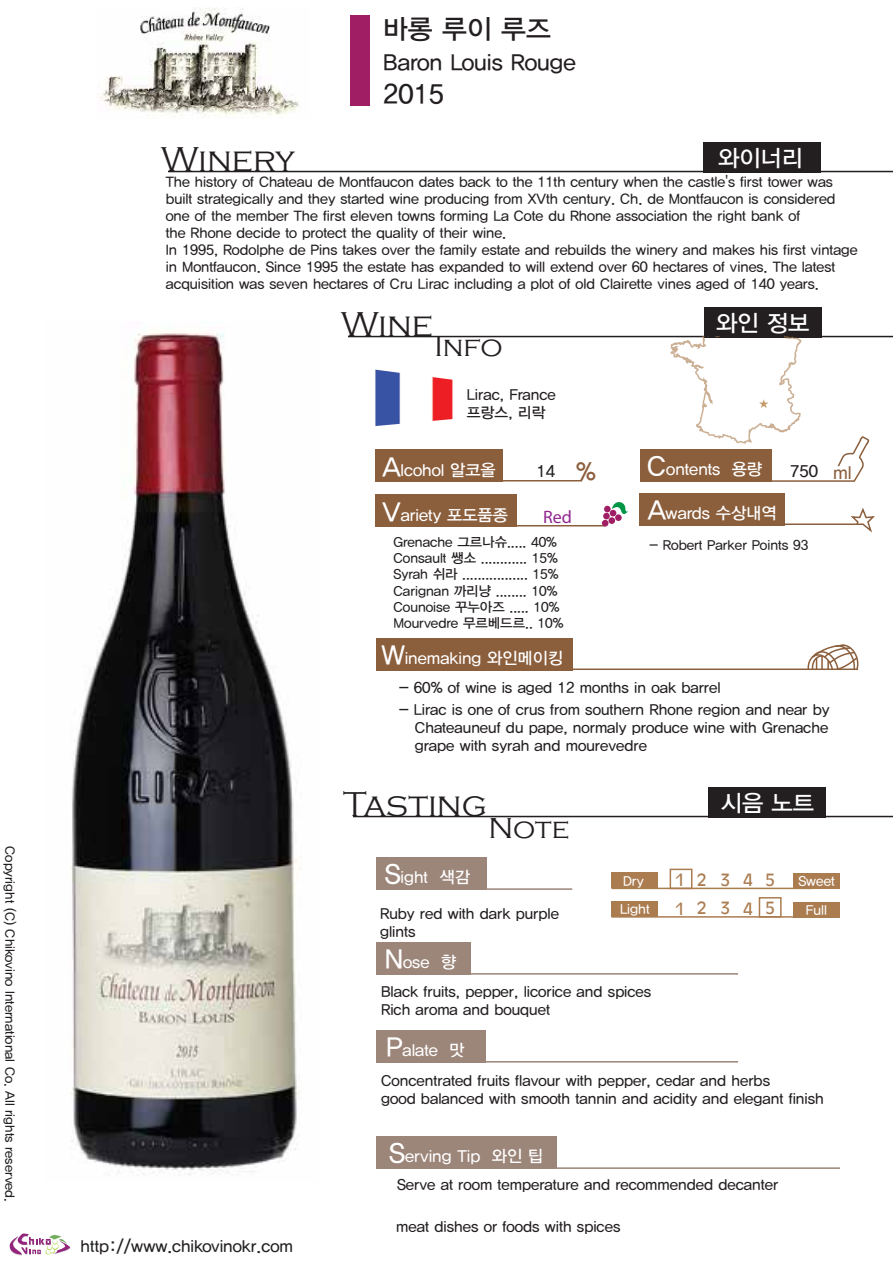
<style>
.page{position:relative;width:893px;height:1263px;background:#fff}
.page>*{position:absolute;margin:0;border:0;box-sizing:border-box;transform-origin:0 0}
.t1{font:300 35.55px "Copperplate Gothic";color:#231f20}
.t2{font:300 29.7px "Copperplate Gothic";color:#231f20}
.t3{font:27px "YDIYGO330";color:#231f20}
.t4{font:24.9px "YDIYGO330";color:#8b5e3c}
.t5{font:23.1px "YDIYGO330";color:#fff}
.t6{font:22.5px "YDIYGO330";color:#231f20}
.t7{font:18px "Myriad Pro";color:#92278f}
.t8{font:18px "YDIYGO330";color:#8b5e3c}
.t9{font:16.5px "YDIYGO330";color:#fff}
.t10{font:16.5px "YDIYGO330";color:#231f20}
.t11{font:16.5px "Antique Olive";letter-spacing:.765em;color:#aa7c50}
.t12{font:15px/18px "YDIYGO330";color:#231f20}
.t13{font:14.25px/17.1px "YDIYGO330";color:#231f20}
.t14{font:13.5px/16.2px "YDIYGO330";color:#231f20}
.t15{font:13.5px "YDIYGO330";color:#fff}
.t16{font:13.05px "YDIYGO330";color:#231f20}
.t17{font:500 11.55px "Adobe Myungjo Std";color:#c49a6c}
.s1{font-size:27px}
</style>
<div class="page">
<img style="left:100px;top:7px;width:199px;height:110px">
<div style="left:704px;top:307px;width:117px;height:30px;background:#231f20"></div>
<div style="left:709px;top:787px;width:117px;height:30px;background:#231f20"></div>
<div style="left:640px;top:450px;width:131px;height:32px;background:#8b5e3c"></div>
<div style="left:376px;top:450px;width:127px;height:32px;background:#8b5e3c"></div>
<hr style="left:348px;top:336px;width:545px;height:1px;background:#231f20">
<img style="left:375px;top:370px;width:77px;height:56px">
<hr style="left:353px;top:816px;width:540px;height:1px;background:#231f20">
<div style="left:350px;top:15px;width:19px;height:90px;background:#a01f64"></div>
<hr style="left:496px;top:480px;width:86px;height:1px;background:#8b5e3c">
<hr style="left:769px;top:480px;width:85px;height:2px;background:#8b5e3c">
<div style="left:376px;top:495px;width:141px;height:31px;background:#8b5e3c"></div>
<hr style="left:512px;top:525px;width:93px;height:1px;background:#8b5e3c">
<div style="left:639px;top:493px;width:145px;height:32px;background:#8b5e3c"></div>
<hr style="left:776px;top:523px;width:87px;height:2px;background:#8b5e3c">
<div style="left:376px;top:638px;width:196px;height:32px;background:#8b5e3c"></div>
<hr style="left:520px;top:668px;width:338px;height:2px;background:#8b5e3c">
<div style="left:376px;top:858px;width:110px;height:32px;background:#9c8579"></div>
<hr style="left:470px;top:888px;width:102px;height:2px;background:#9c8579">
<div style="left:376px;top:942px;width:94px;height:32px;background:#9c8579"></div>
<hr style="left:460px;top:973px;width:278px;height:1px;background:#9c8579">
<div style="left:376px;top:1030px;width:109px;height:32px;background:#9c8579"></div>
<hr style="left:478px;top:1061px;width:260px;height:1px;background:#9c8579">
<div style="left:376px;top:1137px;width:180px;height:32px;background:#9c8579"></div>
<hr style="left:505px;top:1167px;width:335px;height:2px;background:#9c8579">
<div style="left:611px;top:872px;width:47px;height:16px;background:#aa7c50"></div>
<hr style="left:611px;top:888px;width:201px;height:1px;background:#aa7c50">
<div style="left:793px;top:873px;width:47px;height:16px;background:#aa7c50"></div>
<div style="left:670px;top:869px;width:22px;height:20px;border:2px solid #aa7c50"></div>
<div style="left:611px;top:901px;width:47px;height:16px;background:#aa7c50"></div>
<hr style="left:611px;top:916px;width:201px;height:2px;background:#aa7c50">
<div style="left:793px;top:902px;width:47px;height:16px;background:#aa7c50"></div>
<div style="left:759px;top:897px;width:23px;height:20px;border:2px solid #aa7c50"></div>
<svg style="left:602px;top:502px;width:26px;height:24px"></svg>
<svg style="left:849px;top:507px;width:26px;height:26px"></svg>
<svg style="left:835px;top:436px;width:35px;height:46px"></svg>
<svg style="left:805px;top:644px;width:54px;height:25px"></svg>
<svg style="left:670px;top:337px;width:131px;height:107px"></svg>
<hr style="left:168px;top:171px;width:725px;height:1px;background:#231f20">
<div style="left:703px;top:142px;width:117px;height:30px;background:#231f20"></div>
<svg style="left:9px;top:1233px;width:62px;height:22px"></svg>
<img style="left:71px;top:333px;width:230px;height:842px">
<p class="t16" style="left:17px;top:846px;width:357px;rotate:90deg">Copyright (C) Chikovino International Co. All rights reserved.</p>
<h3 class="t3" style="left:383px;top:14px;width:169px">바롱 루이 루즈</h3>
<h3 class="t6" style="left:383px;top:50px;width:194px">Baron Louis Rouge</h3>
<h3 class="t3" style="left:383px;top:78px;width:62px">2015</h3>
<h1 class="t1" style="left:161px;top:140px;width:135px">Winery</h1>
<h3 class="t5" style="left:718px;top:145px;width:87px">와이너리</h3>
<p class="t13" style="left:166px;top:173px;width:693px">The history of Chateau de Montfaucon dates back to the 11th century when the castle's first tower was built strategically and they started wine producing from XVth century. Ch. de Montfaucon is considered one of the member The first eleven towns forming La Cote du Rhone association the right bank of<br>the Rhone decide to protect the quality of their wine.<br>In 1995, Rodolphe de Pins takes over the family estate and rebuilds the winery and makes his first vintage in Montfaucon. Since 1995 the estate has expanded to will extend over 60 hectares of vines. The latest acquisition was seven hectares of Cru Lirac including a plot of old Clairette vines aged of 140 years.</p>
<h1 class="t1" style="left:341px;top:305px;width:94px">Wine</h1>
<h2 class="t2" style="left:434px;top:330px;width:70px">Info</h2>
<p class="t12" style="left:467px;top:385px;width:90px">Lirac, France 프랑스, 리락</p>
<h3 class="t5" style="left:716px;top:310px;width:95px">와인 정보</h3>
<p class="t17" style="left:758px;top:398px;width:13px">★</p>
<p class="t10" style="left:537px;top:462px;width:20px">14</p>
<p class="t9" style="left:647px;top:460px;width:117px"><span class="s1">C</span>ontents 용량</p>
<p class="t10" style="left:790px;top:462px;width:29px">750</p>
<p class="t9" style="left:382px;top:460px;width:115px"><span class="s1">A</span>lcohol 알코올</p>
<h3 class="t4" style="left:576px;top:458px;width:21px">%</h3>
<p class="t8" style="left:833px;top:463px;width:20px">ml</p>
<p class="t9" style="left:648px;top:504px;width:130px"><span class="s1">A</span>wards 수상내역</p>
<p class="t14" style="left:650px;top:537px;width:160px">- Robert Parker Points 93</p>
<p class="t9" style="left:383px;top:505px;width:127px"><span class="s1">V</span>ariety 포도품종</p>
<p class="t14" style="left:393px;top:534px;width:171px">Grenache 그르나슈..... 40%<br>Consault 쌩소 ............ 15%<br>Syrah 쉬라 ................. 15%<br>Carignan 까리냥 ........ 10%<br>Counoise 꾸누아즈 ..... 10%<br>Mourvedre 무르베드르.. 10%</p>
<p class="t7" style="left:543px;top:506px;width:30px">Red</p>
<p class="t9" style="left:382px;top:649px;width:183px"><span class="s1">W</span>inemaking 와인메이킹</p>
<p class="t12" style="left:399px;top:678px;width:323px">- 60% of wine is aged 12 months in oak barrel</p>
<p class="t12" style="left:415px;top:700px;width:416px;text-align:justify;text-indent:-16px">- Lirac is one of crus from southern Rhone region and near by Chateauneuf du pape, normaly produce wine with Grenache grape with syrah and mourevedre</p>
<h1 class="t1" style="left:343px;top:785px;width:145px">Tasting</h1>
<h2 class="t2" style="left:488px;top:812px;width:83px">Note</h2>
<p class="t9" style="left:385px;top:868px;width:87px"><span class="s1">S</span>ight 색감</p>
<p class="t12" style="left:380px;top:904px;width:180px">Ruby red with dark purple glints</p>
<p class="t9" style="left:385px;top:953px;width:73px"><span class="s1">N</span>ose 향</p>
<h3 class="t5" style="left:721px;top:790px;width:95px">시음 노트</h3>
<p class="t15" style="left:623px;top:873px;width:22px">Dry</p>
<p class="t11" style="left:675px;top:869px;width:101px">12345</p>
<p class="t15" style="left:798px;top:873px;width:38px">Sweet</p>
<p class="t15" style="left:620px;top:901px;width:31px">Light</p>
<p class="t11" style="left:675px;top:897px;width:101px">12345</p>
<p class="t15" style="left:806px;top:902px;width:23px">Full</p>
<p class="t12" style="left:381px;top:982px;width:272px">Black fruits, pepper, licorice and spices<br>Rich aroma and bouquet</p>
<p class="t9" style="left:386px;top:1041px;width:80px"><span class="s1">P</span>alate 맛</p>
<p class="t12" style="left:381px;top:1072px;width:444px">Concentrated fruits flavour with pepper, cedar and herbs<br>good balanced with smooth tannin and acidity and elegant finish</p>
<p class="t10" style="left:80px;top:1237px;width:214px">http://www.chikovinokr.com</p>
<p class="t9" style="left:389px;top:1147px;width:156px"><span class="s1">S</span>erving Tip 와인 팁</p>
<p class="t12" style="left:397px;top:1176px;width:383px">Serve at room temperature and recommended decanter</p>
<p class="t12" style="left:396px;top:1218px;width:226px">meat dishes or foods with spices</p>
</div>
